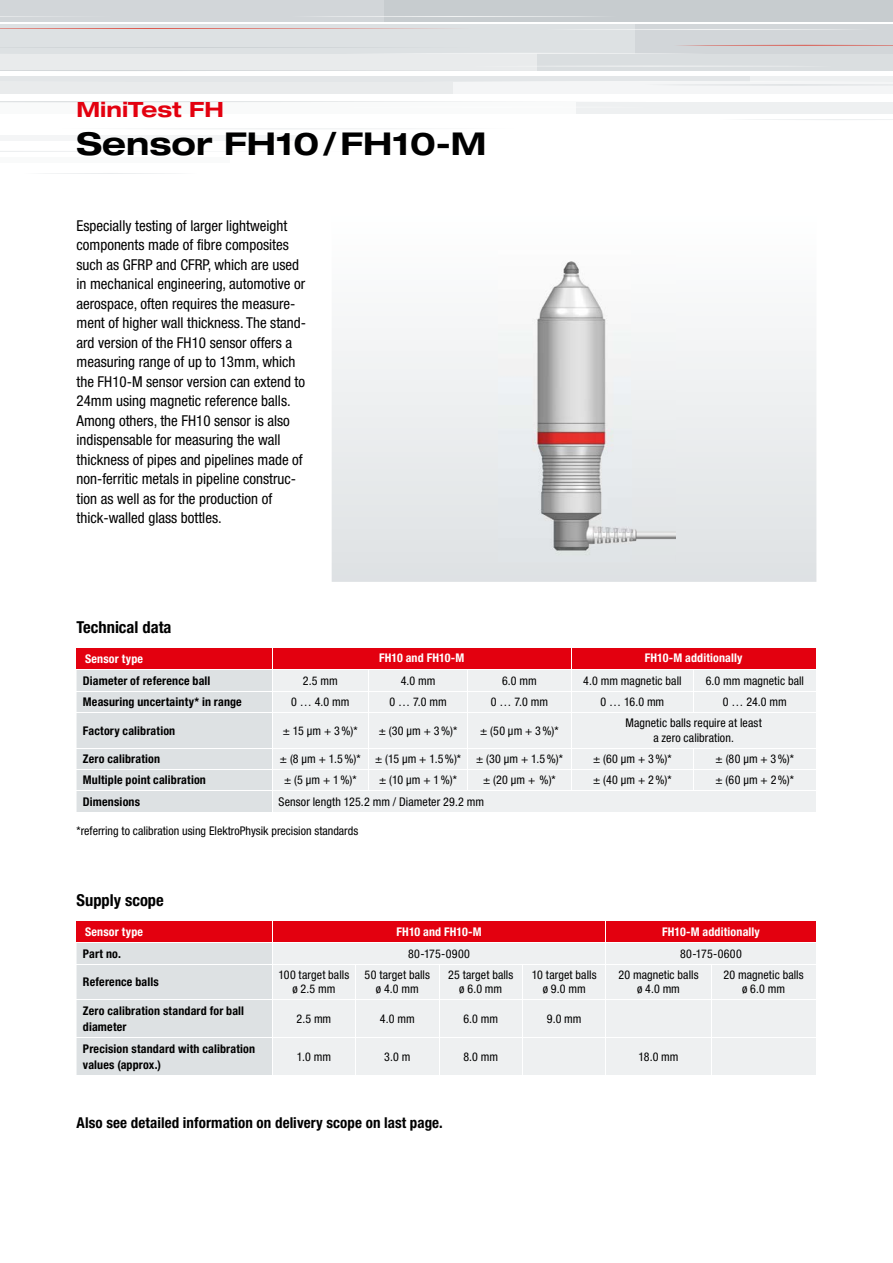
<style>
.page{position:relative;width:893px;height:1263px;background:#fff}
.page>*{position:absolute;margin:0;border:0;box-sizing:border-box;transform-origin:0 0}
.t1{font:700 expanded 31.5px "Helvetica Neue LT Std";color:#000}
.t2{font:700 expanded 21px "Helvetica Neue LT Std";color:#e3000f}
.t3{font:700 condensed 16.5px "Helvetica Neue LT Std";color:#000}
.t4{font:condensed 15px/19.5px "Helvetica Neue LT Std";color:#000}
.t5{font:700 condensed 15px "Helvetica Neue LT Std";letter-spacing:.005em;color:#000}
.t6{font:condensed 12px/14.4px "Helvetica Neue LT Std";letter-spacing:.005em;color:#000;text-align:center}
.t7{font:700 condensed 12px/16.5px "Helvetica Neue LT Std";letter-spacing:.015em;color:#000}
.t8{font:700 condensed 12px "Helvetica Neue LT Std";letter-spacing:.015em;color:#fff}
.t9{font:condensed 12px "Helvetica Neue LT Std";letter-spacing:.025em;color:#000}
</style>
<div class="page">
<div style="left:0;top:0;width:384px;height:21px;background:#d2d6d9"></div>
<div style="left:0;top:53px;width:538px;height:18px;background:#e9ebec"></div>
<div style="left:0;top:102px;width:577px;height:12px;background:#f9fafa"></div>
<div style="left:577px;top:102px;width:316px;height:12px;background:#eef0f1"></div>
<div style="left:452px;top:82px;width:441px;height:12px;background:#f4f5f6"></div>
<div style="left:0;top:82px;width:452px;height:12px;background:#e9ebec"></div>
<div style="left:0;top:135px;width:306px;height:6px;background:#f4f5f6"></div>
<div style="left:0;top:157px;width:230px;height:6px;background:#f9fafa"></div>
<div style="left:0;top:76px;width:751px;height:6px;background:#e3e6e8"></div>
<div style="left:0;top:24px;width:636px;height:29px;background:#dde1e3"></div>
<div style="left:384px;top:0;width:509px;height:21px;background:#c7cccf"></div>
<div style="left:538px;top:53px;width:355px;height:18px;background:#dadee0"></div>
<div style="left:751px;top:76px;width:142px;height:6px;background:#eef0f1"></div>
<div style="left:636px;top:24px;width:257px;height:29px;background:#d2d6d9"></div>
<hr style="left:0;top:16px;width:117px;height:1px;background:#fff">
<hr style="left:0;top:82px;width:153px;height:1px;background:#fff">
<svg style="left:580px;top:29px;width:265px;height:1px"></svg>
<svg style="left:317px;top:16px;width:279px;height:1px"></svg>
<svg style="left:0;top:66px;width:772px;height:5px"></svg>
<svg style="left:0;top:101px;width:577px;height:5px"></svg>
<hr style="left:0;top:151px;width:366px;height:1px;background:#e3e6e8">
<svg style="left:45px;top:173px;width:131px;height:1px"></svg>
<svg style="left:0;top:28px;width:451px;height:1px"></svg>
<svg style="left:452px;top:81px;width:441px;height:5px"></svg>
<svg style="left:10px;top:45px;width:883px;height:9px"></svg>
<svg style="left:748px;top:119px;width:145px;height:1px"></svg>
<svg style="left:332px;top:328px;width:484px;height:254px"></svg>
<img style="left:499px;top:261px;width:177px;height:300px">
<svg style="left:77px;top:648px;width:739px;height:164px;background:#e9ced1"></svg>
<hr style="left:77px;top:669px;width:195px;height:1px;background:#fff">
<svg style="left:77px;top:921px;width:739px;height:154px;background:#e9cccf"></svg>
<hr style="left:77px;top:942px;width:195px;height:1px;background:#fff">
<h2 class="t2" style="left:77px;top:96px;width:149px">MiniTest FH</h2>
<h1 class="t1" style="left:77px;top:124px;width:411px">Sensor FH10 / FH10-M</h1>
<p class="t4" style="left:77px;top:216px;width:231px">Especially testing of larger lightweight components made of fibre composites such as GFRP and CFRP, which are used in mechanical engineering, automotive or aerospace, often requires the measure&shy;ment of higher wall thickness. The stand&shy;ard version of the FH10 sensor offers a measuring range of up to 13mm, which the FH10-M sensor version can extend to 24mm using magnetic reference balls.<br>Among others, the FH10 sensor is also indispensable for measuring the wall thickness of pipes and pipelines made of non-ferritic metals in pipeline construc&shy;tion as well as for the production of thick-walled glass bottles.</p>
<h3 class="t3" style="left:77px;top:617px;width:96px">Technical data</h3>
<p class="t8" style="left:85px;top:651px;width:60px">Sensor type</p>
<p class="t8" style="left:379px;top:651px;width:87px">FH10 and FH10-M</p>
<p class="t8" style="left:645px;top:651px;width:99px">FH10-M additionally</p>
<p class="t7" style="left:83px;top:672px;width:129px">Diameter of reference ball</p>
<p class="t6" style="left:303px;top:673px;width:36px">2.5 mm</p>
<p class="t6" style="left:401px;top:673px;width:36px">4.0 mm</p>
<p class="t6" style="left:502px;top:673px;width:36px">6.0 mm</p>
<p class="t6" style="left:583px;top:673px;width:100px">4.0 mm magnetic ball</p>
<p class="t6" style="left:706px;top:673px;width:100px">6.0 mm magnetic ball</p>
<p class="t7" style="left:83px;top:693px;width:160px">Measuring uncertainty* in range</p>
<p class="t6" style="left:291px;top:694px;width:60px">0 … 4.0 mm</p>
<p class="t6" style="left:389px;top:694px;width:59px">0 … 7.0 mm</p>
<p class="t6" style="left:491px;top:694px;width:59px">0 … 7.0 mm</p>
<p class="t6" style="left:600px;top:694px;width:65px">0 … 16.0 mm</p>
<p class="t6" style="left:723px;top:694px;width:65px">0 … 24.0 mm</p>
<p class="t7" style="left:83px;top:722px;width:94px">Factory calibration</p>
<p class="t6" style="left:283px;top:723px;width:76px">± 15 µm + 3 %)*</p>
<p class="t6" style="left:379px;top:723px;width:80px">± (30 µm + 3 %)*</p>
<p class="t6" style="left:480px;top:723px;width:80px">± (50 µm + 3 %)*</p>
<p class="t6" style="left:625px;top:716px;width:138px">Magnetic balls require at least a zero calibration.</p>
<p class="t7" style="left:83px;top:750px;width:79px">Zero calibration</p>
<p class="t6" style="left:280px;top:751px;width:284px">± (8 µm + 1.5 %)* ± (15 µm + 1.5 %)* ± (30 µm + 1.5 %)*</p>
<p class="t6" style="left:593px;top:751px;width:80px">± (60 µm + 3 %)*</p>
<p class="t6" style="left:716px;top:751px;width:80px">± (80 µm + 3 %)*</p>
<p class="t7" style="left:83px;top:772px;width:125px">Multiple point calibration</p>
<p class="t6" style="left:284px;top:773px;width:74px">± (5 µm + 1 %)*</p>
<p class="t6" style="left:379px;top:773px;width:79px">± (10 µm + 1 %)*</p>
<p class="t6" style="left:483px;top:773px;width:74px">± (20 µm + %)*</p>
<p class="t6" style="left:593px;top:773px;width:80px">± (40 µm + 2 %)*</p>
<p class="t6" style="left:715px;top:773px;width:80px">± (60 µm + 2 %)*</p>
<p class="t7" style="left:83px;top:793px;width:59px">Dimensions</p>
<p class="t6" style="left:279px;top:794px;width:207px">Sensor length 125.2 mm / Diameter 29.2 mm</p>
<p class="t6" style="left:77px;top:824px;width:283px">*referring to calibration using ElektroPhysik precision standards</p>
<h3 class="t3" style="left:77px;top:890px;width:89px">Supply scope</h3>
<p class="t8" style="left:85px;top:924px;width:60px">Sensor type</p>
<p class="t8" style="left:396px;top:924px;width:87px">FH10 and FH10-M</p>
<p class="t8" style="left:662px;top:924px;width:99px">FH10-M additionally</p>
<p class="t7" style="left:83px;top:945px;width:40px">Part no.</p>
<p class="t9" style="left:408px;top:946px;width:63px">80-175-0900</p>
<p class="t9" style="left:680px;top:946px;width:63px">80-175-0600</p>
<p class="t7" style="left:83px;top:973px;width:77px">Reference balls</p>
<p class="t6" style="left:279px;top:967px;width:72px">100 target balls ø 2.5 mm</p>
<p class="t6" style="left:365px;top:967px;width:67px">50 target balls ø 4.0 mm</p>
<p class="t6" style="left:448px;top:967px;width:67px">25 target balls ø 6.0 mm</p>
<p class="t6" style="left:532px;top:967px;width:66px">10 target balls ø 9.0 mm</p>
<p class="t6" style="left:618px;top:967px;width:82px">20 magnetic balls ø 4.0 mm</p>
<p class="t6" style="left:723px;top:967px;width:82px">20 magnetic balls ø 6.0 mm</p>
<p class="t7" style="left:83px;top:1002px;width:163px">Zero calibration standard for ball diameter</p>
<p class="t6" style="left:296px;top:1011px;width:36px">2.5 mm</p>
<p class="t6" style="left:380px;top:1011px;width:36px">4.0 mm</p>
<p class="t6" style="left:463px;top:1011px;width:36px">6.0 mm</p>
<p class="t6" style="left:547px;top:1011px;width:36px">9.0 mm</p>
<p class="t7" style="left:83px;top:1040px;width:174px">Precision standard with calibration values (approx.)</p>
<p class="t6" style="left:297px;top:1049px;width:36px">1.0 mm</p>
<p class="t6" style="left:384px;top:1049px;width:28px">3.0 m</p>
<p class="t6" style="left:463px;top:1049px;width:36px">8.0 mm</p>
<p class="t6" style="left:638px;top:1049px;width:42px">18.0 mm</p>
<p class="t5" style="left:77px;top:1113px;width:368px">Also see detailed information on delivery scope on last page.</p>
</div>
